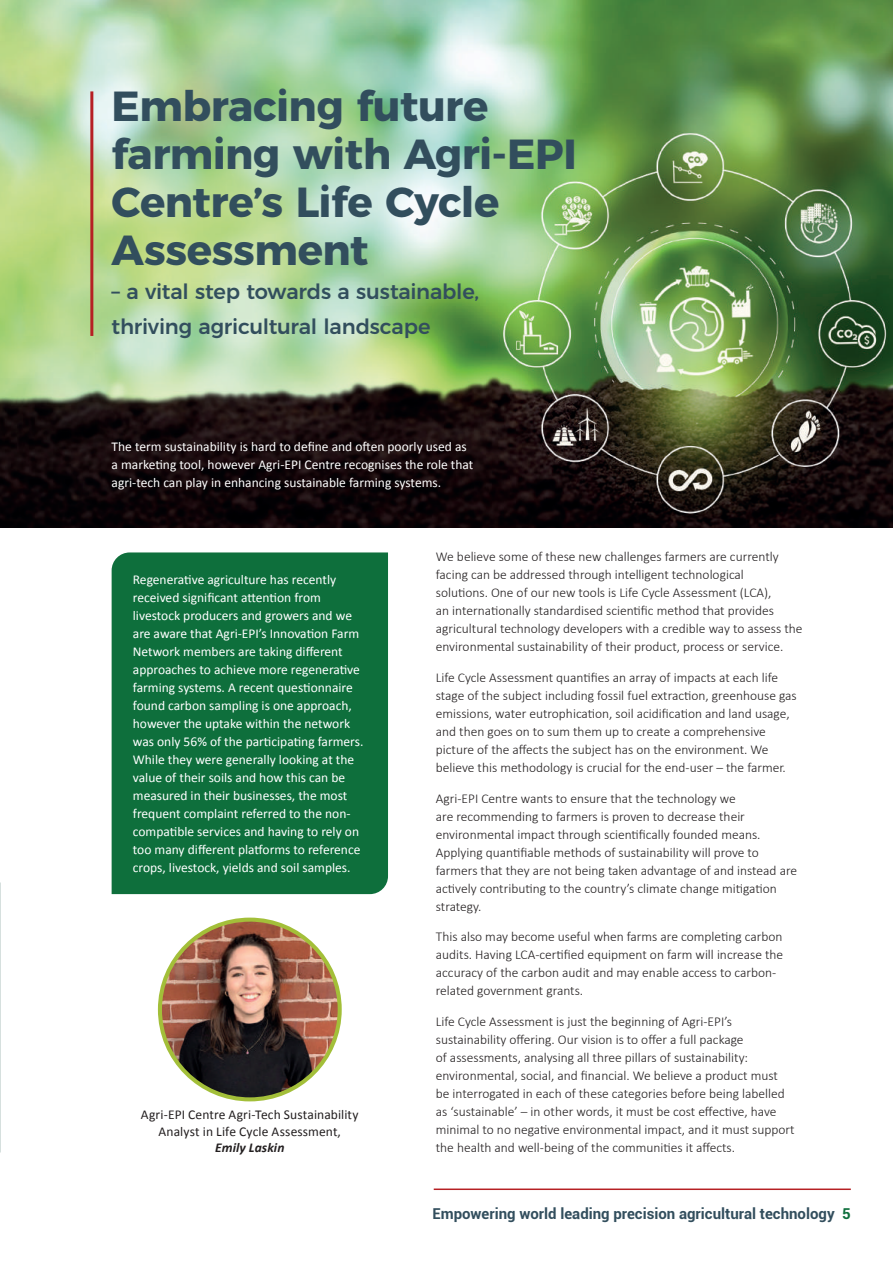
<style>
.page{position:relative;width:893px;height:1263px;background:#fff}
.page>*{position:absolute;margin:0;border:0;box-sizing:border-box;transform-origin:0 0}
.t1{font:700 42px/48px "Montserrat";letter-spacing:-.01em;color:#324e5d}
.t2{font:500 21px/34.5px "Montserrat";letter-spacing:-.01em;color:#324e5d}
.t3{font:700 15px "Roboto";color:#324e5d}
.t4{font:300 13.5px/18px "Calibri";color:#231f20}
.t5{font:13.5px/18px "Calibri";color:#fff}
.t6{font:13.5px/16.5px "Calibri";letter-spacing:.01em;color:#231f20;text-align:center}
.t7{font:italic 700 13.5px "Calibri";letter-spacing:.01em;color:#231f20}
.s1{color:#0e6f3c}
</style>
<div class="page">
<img style="left:0;top:0;width:893px;height:527px">
<hr style="left:90px;top:91px;width:3px;height:245px;background:#b62024">
<img style="left:0;top:882px;width:1px;height:270px">
<div style="left:112px;top:552px;width:276px;height:342px;background:#0e6f3c"></div>
<img style="left:160px;top:920px;width:180px;height:179px;border-radius:90px">
<div style="left:158px;top:917px;width:184px;height:184px;border:4px solid #a3bf39;border-radius:50%"></div>
<hr style="left:434px;top:1188px;width:417px;height:2px;background:#b62024">
<h1 class="t1" style="left:112px;top:79px;width:467px">Embracing future farming with Agri-EPI<br>Centre’s Life Cycle<br>Assessment</h1>
<h2 class="t2" style="left:112px;top:273px;width:369px">– a vital step towards a sustainable, thriving agricultural landscape</h2>
<p class="t5" style="left:112px;top:437px;width:363px">The term sustainability is hard to define and often poorly used as a marketing tool, however Agri-EPI Centre recognises the role that agri-tech can play in enhancing sustainable farming systems.</p>
<p class="t5" style="left:133px;top:570px;width:232px">Regenerative agriculture has recently received significant attention from livestock producers and growers and we are aware that Agri-EPI’s Innovation Farm Network members are taking different approaches to achieve more regenerative farming systems. A recent questionnaire found carbon sampling is one approach, however the uptake within the network was only 56% of the participating farmers.<br>While they were generally looking at the value of their soils and how this can be measured in their businesses, the most frequent complaint referred to the non&shy;compatible services and having to rely on too many different platforms to reference crops, livestock, yields and soil samples.</p>
<p class="t6" style="left:141px;top:1106px;width:219px">Agri-EPI Centre Agri-Tech Sustainability<br>Analyst in Life Cycle Assessment,</p>
<p class="t7" style="left:215px;top:1138px;width:71px">Emily Laskin</p>
<p class="t4" style="left:436px;top:547px;width:368px">We believe some of these new challenges farmers are currently facing can be addressed through intelligent technological<br>solutions. One of our new tools is Life Cycle Assessment (LCA),<br>an internationally standardised scientific method that provides agricultural technology developers with a credible way to assess the environmental sustainability of their product, process or service.</p>
<p class="t4" style="left:436px;top:668px;width:362px">Life Cycle Assessment quantifies an array of impacts at each life stage of the subject including fossil fuel extraction, greenhouse gas emissions, water eutrophication, soil acidification and land usage, and then goes on to sum them up to create a comprehensive picture of the affects the subject has on the environment. We believe this methodology is crucial for the end-user – the farmer.</p>
<p class="t4" style="left:436px;top:789px;width:363px">Agri-EPI Centre wants to ensure that the technology we<br>are recommending to farmers is proven to decrease their environmental impact through scientifically founded means.<br>Applying quantifiable methods of sustainability will prove to farmers that they are not being taken advantage of and instead are actively contributing to the country’s climate change mitigation strategy.</p>
<p class="t4" style="left:436px;top:928px;width:349px">This also may become useful when farms are completing carbon audits. Having LCA-certified equipment on farm will increase the accuracy of the carbon audit and may enable access to carbon&shy;related government grants.</p>
<p class="t4" style="left:436px;top:1012px;width:360px">Life Cycle Assessment is just the beginning of Agri-EPI’s sustainability offering. Our vision is to offer a full package<br>of assessments, analysing all three pillars of sustainability: environmental, social, and financial. We believe a product must be interrogated in each of these categories before being labelled as ‘sustainable’ – in other words, it must be cost effective, have minimal to no negative environmental impact, and it must support the health and well-being of the communities it affects.</p>
<p class="t3" style="left:432px;top:1203px;width:420px">Empowering world leading precision agricultural technology <span class="s1">5</span></p>
</div>
